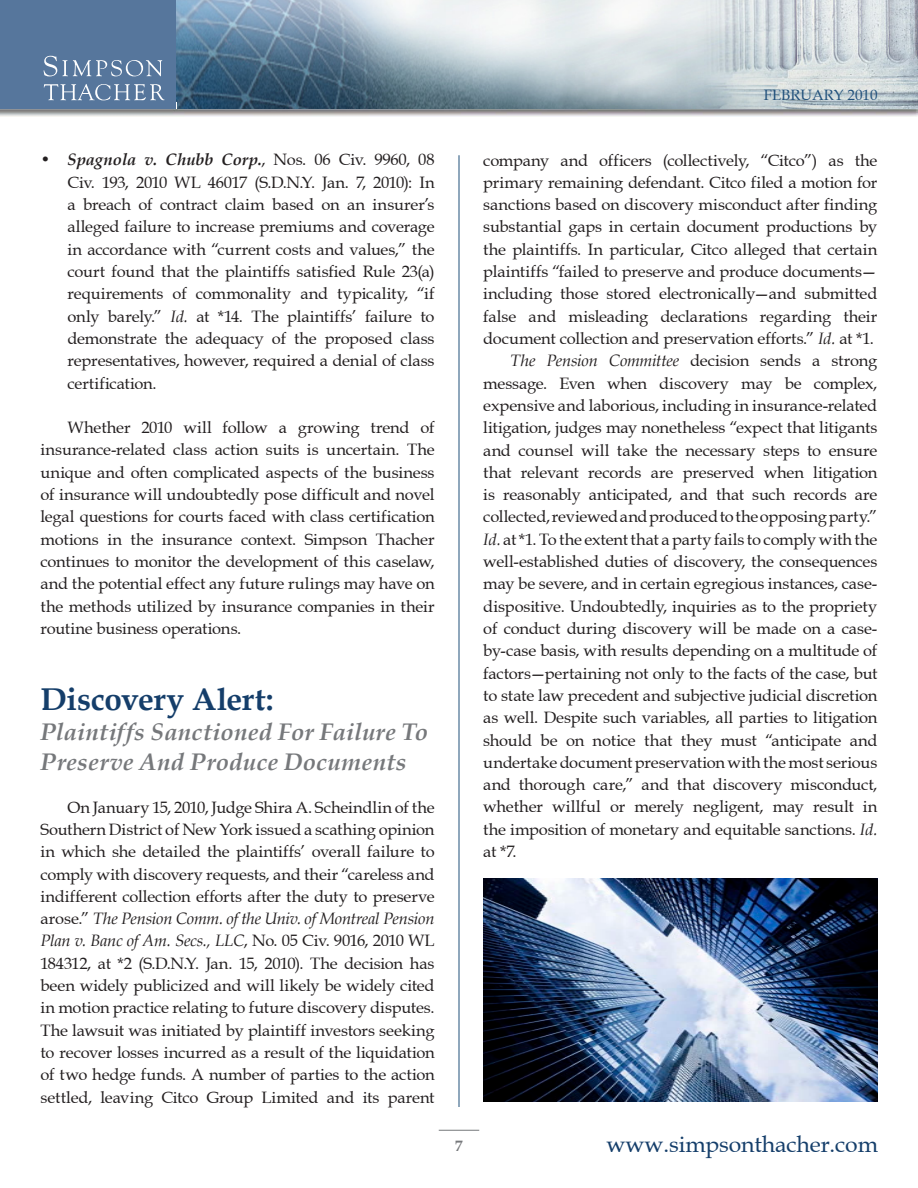
<style>
.page{position:relative;width:918px;height:1188px;background:#fff}
.page>*{position:absolute;margin:0;border:0;box-sizing:border-box;transform-origin:0 0}
.ILA_SectionHeader_sm{font:700 31.5px "Book Antiqua";color:#153e6a}
.ILA_Sec_Subheader{font:italic 700 24px/30px "Book Antiqua";letter-spacing:.01em;color:#76787b}
.t1{font:22.95px "Book Antiqua";letter-spacing:-.005em;color:#153e6a}
.ILA_Body{font:16.5px/22.4px "Book Antiqua";letter-spacing:-.01em;color:#231f20;text-align:justify}
.ILA_Body_bullets{font:16.5px/22.4px "Book Antiqua";letter-spacing:-.005em;color:#231f20;text-align:justify}
.t2{font:15px "Book Antiqua";color:#20507b}
.t3{font:700 15px "Book Antiqua";color:#76787b}
.s1{font-weight:700;font-style:italic}
.s2{font-style:italic}
</style>
<div class="page">
<hr style="left:459px;top:155px;width:1px;height:952px;background:#20507b">
<hr style="left:439px;top:1130px;width:40px;height:1px;background:#76787b">
<img style="left:177px;top:0;width:741px;height:109px">
<div style="left:0;top:0;width:176px;height:109px;background:#56769c"></div>
<svg style="left:44px;top:56px;width:118px;height:20px"></svg>
<svg style="left:44px;top:84px;width:121px;height:16px"></svg>
<img style="left:483px;top:879px;width:395px;height:223px">
<p class="t2" style="left:764px;top:86px;width:115px">FEBRUARY 2010</p>
<p class="ILA_Body_bullets" style="left:67px;top:149px;width:369px;text-indent:-27px">• <span class="s1">Spagnola v. Chubb Corp.</span>, Nos. 06 Civ. 9960, 08<br>Civ. 193, 2010 WL 46017 (S.D.N.Y. Jan. 7, 2010): In a breach of contract claim based on an insurer’s alleged failure to increase premiums and coverage in accordance with “current costs and values,” the court found that the plaintiffs satisfied Rule 23(a) requirements of commonality and typicality, “if only barely.” <span class="s2">Id.</span> at *14. The plaintiffs’ failure to demonstrate the adequacy of the proposed class representatives, however, required a denial of class certification.</p>
<p class="ILA_Body" style="left:40px;top:416px;width:396px;text-indent:27px">Whether 2010 will follow a growing trend of insurance-related class action suits is uncertain. The unique and often complicated aspects of the business of insurance will undoubtedly pose difficult and novel legal questions for courts faced with class certification motions in the insurance context. Simpson Thacher continues to monitor the development of this caselaw, and the potential effect any future rulings may have on the methods utilized by insurance companies in their routine business operations.</p>
<p class="ILA_SectionHeader_sm" style="left:40px;top:678px;width:235px">Discovery Alert:</p>
<p class="ILA_Sec_Subheader" style="left:40px;top:717px;width:389px">Plaintiffs Sanctioned For Failure To<br>Preserve And Produce Documents</p>
<p class="ILA_Body" style="left:41px;top:796px;width:396px;text-indent:27px">On January 15, 2010, Judge Shira A. Scheindlin of the Southern District of New York issued a scathing opinion in which she detailed the plaintiffs’ overall failure to comply with discovery requests, and their “careless and indifferent collection efforts after the duty to preserve arose.” <span class="s2">The Pension Comm. of the Univ. of Montreal Pension Plan v. Banc of Am. Secs., LLC</span>, No. 05 Civ. 9016, 2010 WL 184312, at *2 (S.D.N.Y. Jan. 15, 2010). The decision has been widely publicized and will likely be widely cited in motion practice relating to future discovery disputes.<br>The lawsuit was initiated by plaintiff investors seeking to recover losses incurred as a result of the liquidation of two hedge funds. A number of parties to the action settled, leaving Citco Group Limited and its parent</p>
<p class="ILA_Body" style="left:483px;top:149px;width:396px">company and officers (collectively, “Citco”) as the primary remaining defendant. Citco filed a motion for sanctions based on discovery misconduct after finding substantial gaps in certain document productions by the plaintiffs. In particular, Citco alleged that certain plaintiffs “failed to preserve and produce documents— including those stored electronically—and submitted false and misleading declarations regarding their document collection and preservation efforts.” <span class="s2">Id.</span> at *1.</p>
<p class="ILA_Body" style="left:483px;top:350px;width:396px;text-indent:27px"><span class="s2">The Pension Committee</span> decision sends a strong message. Even when discovery may be complex, expensive and laborious, including in insurance-related litigation, judges may nonetheless “expect that litigants and counsel will take the necessary steps to ensure that relevant records are preserved when litigation is reasonably anticipated, and that such records are collected, reviewed and produced to the opposing party.” <span class="s2">Id.</span> at *1. To the extent that a party fails to comply with the well-established duties of discovery, the consequences may be severe, and in certain egregious instances, case&shy;dispositive. Undoubtedly, inquiries as to the propriety of conduct during discovery will be made on a case&shy;by-case basis, with results depending on a multitude of factors—pertaining not only to the facts of the case, but to state law precedent and subjective judicial discretion as well. Despite such variables, all parties to litigation should be on notice that they must “anticipate and undertake document preservation with the most serious and thorough care,” and that discovery misconduct, whether willful or merely negligent, may result in the imposition of monetary and equitable sanctions. <span class="s2">Id. </span>at *7.</p>
<p class="t3" style="left:455px;top:1136px;width:9px">7</p>
<h3 class="t1" style="left:607px;top:1130px;width:273px">www.simpsonthacher.com</h3>
</div>
